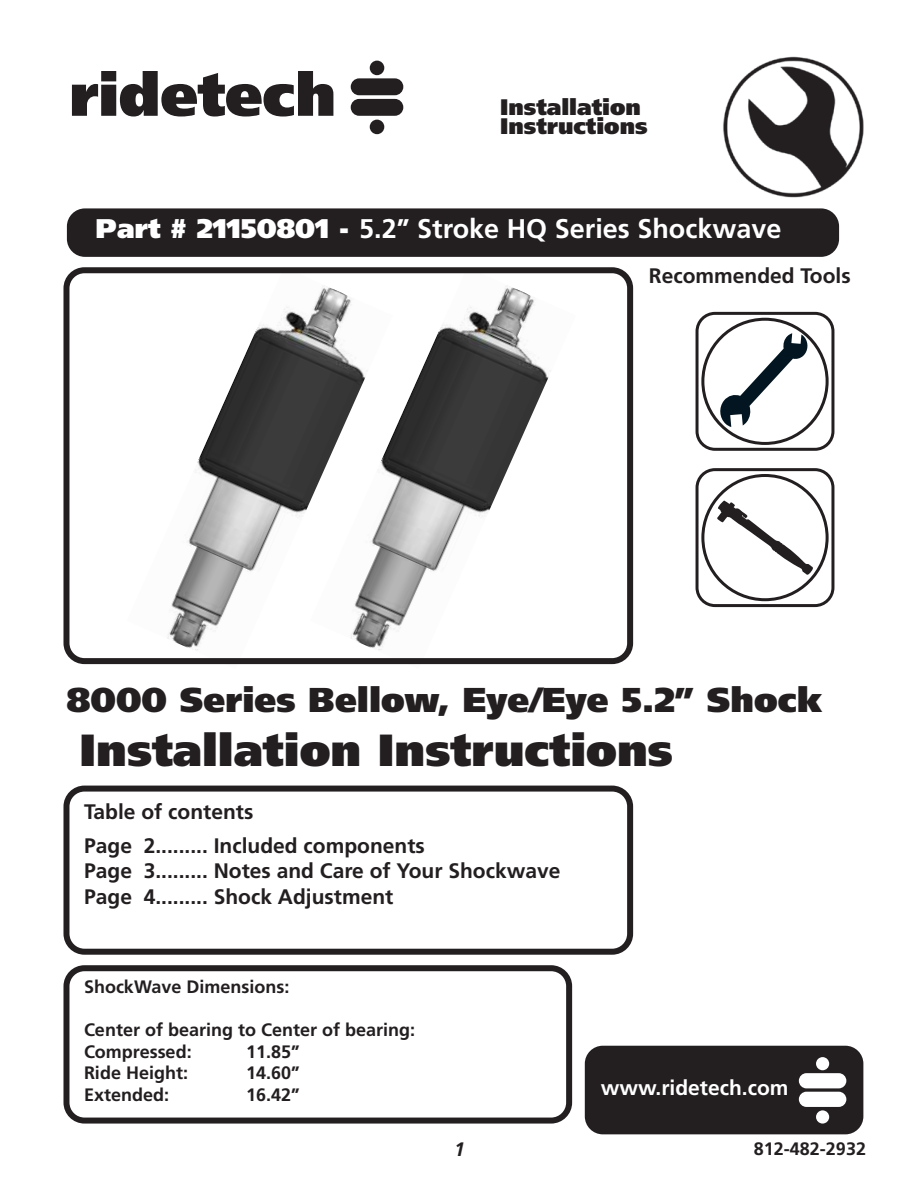
<style>
.page{position:relative;width:918px;height:1188px;background:#fff}
.page>*{position:absolute;margin:0;border:0;box-sizing:border-box;transform-origin:0 0}
.t1{font:900 45px "Frutiger LT Pro";color:#231f20}
.t2{font:900 34.5px "Frutiger LT Pro";color:#231f20}
.t3{font:700 27px "Frutiger LT Pro";color:#fff}
.t4{font:900 22.5px/19.5px "Frutiger LT Pro";color:#231f20}
.t5{font:700 21px/33.9px "Frutiger LT Pro";color:#231f20}
.t6{font:700 21px "Frutiger LT Pro";color:#fff}
.t7{font:italic 700 19.5px "Frutiger LT Pro";color:#231f20}
.t8{font:700 18px/21.6px "Frutiger LT Pro";color:#231f20}
.s1{font-weight:900}
</style>
<div class="page">
<img style="left:723px;top:56px;width:141px;height:142px">
<svg style="left:72px;top:71px;width:261px;height:46px"></svg>
<div style="left:351px;top:78px;width:52px;height:17px;background:#231f20;border-radius:8px"></div>
<div style="left:351px;top:99px;width:52px;height:17px;background:#231f20;border-radius:8px"></div>
<div style="left:370px;top:61px;width:14px;height:14px;background:#231f20;border-radius:50%"></div>
<div style="left:370px;top:120px;width:14px;height:14px;background:#231f20;border-radius:50%"></div>
<img style="left:127px;top:307px;width:183px;height:358px">
<img style="left:310px;top:285px;width:266px;height:380px">
<div style="left:696px;top:468px;width:138px;height:139px;border:3px solid #231f20;border-radius:18px"></div>
<svg style="left:717px;top:501px;width:96px;height:74px"></svg>
<div style="left:701px;top:474px;width:128px;height:127px;border:3px solid #231f20;border-radius:50%"></div>
<div style="left:585px;top:1046px;width:278px;height:88px;background:#231f20;border-radius:18px"></div>
<div style="left:799px;top:1073px;width:47px;height:15px;background:#fff;border-radius:8px"></div>
<div style="left:799px;top:1092px;width:47px;height:15px;background:#fff;border-radius:8px"></div>
<div style="left:816px;top:1057px;width:13px;height:13px;background:#fff;border-radius:50%"></div>
<div style="left:816px;top:1110px;width:13px;height:14px;background:#fff;border-radius:50%"></div>
<div style="left:696px;top:312px;width:138px;height:139px;border:3px solid #231f20;border-radius:18px"></div>
<div style="left:701px;top:318px;width:128px;height:127px;border:3px solid #231f20;border-radius:50%"></div>
<svg style="left:718px;top:333px;width:91px;height:94px"></svg>
<div style="left:63px;top:786px;width:570px;height:169px;border:6px solid #231f20;border-radius:18px"></div>
<div style="left:67px;top:208px;width:772px;height:49px;background:#231f20;border-radius:18px"></div>
<div style="left:63px;top:267px;width:570px;height:397px;border:6px solid #231f20;border-radius:18px"></div>
<div style="left:63px;top:965px;width:509px;height:159px;border:6px solid #231f20;border-radius:18px"></div>
<p class="t4" style="left:500px;top:97px;width:149px">Installation<br>Instructions</p>
<p class="t3" style="left:96px;top:212px;width:687px"><span class="s1">Part # 21150801 -</span> 5.2” Stroke HQ Series Shockwave</p>
<p class="t5" style="left:649px;top:259px;width:203px">Recommended Tools</p>
<h2 class="t2" style="left:67px;top:678px;width:757px">8000 Series Bellow, Eye/Eye 5.2” Shock</h2>
<h1 class="t1" style="left:80px;top:722px;width:595px">Installation Instructions</h1>
<p class="t5" style="left:84px;top:795px;width:342px">Table of contents<br>Page 2......... Included components</p>
<p class="t5" style="left:84px;top:858px;width:478px;line-height:25.2px">Page 3......... Notes and Care of Your Shockwave<br>Page 4......... Shock Adjustment</p>
<p class="t8" style="left:84px;top:976px;width:207px">ShockWave Dimensions:</p>
<p class="t8" style="left:84px;top:1019px;width:333px">Center of bearing to Center of bearing:<br>Compressed:</p>
<p class="t8" style="left:246px;top:1041px;width:55px">11.85”</p>
<p class="t8" style="left:84px;top:1062px;width:106px">Ride Height:</p>
<p class="t8" style="left:246px;top:1062px;width:55px">14.60”</p>
<p class="t8" style="left:84px;top:1084px;width:87px">Extended:</p>
<p class="t8" style="left:246px;top:1084px;width:55px">16.42”</p>
<p class="t6" style="left:601px;top:1075px;width:189px">www.ridetech.com</p>
<p class="t7" style="left:454px;top:1138px;width:12px">1</p>
<p class="t8" style="left:754px;top:1138px;width:114px">812-482-2932</p>
</div>
